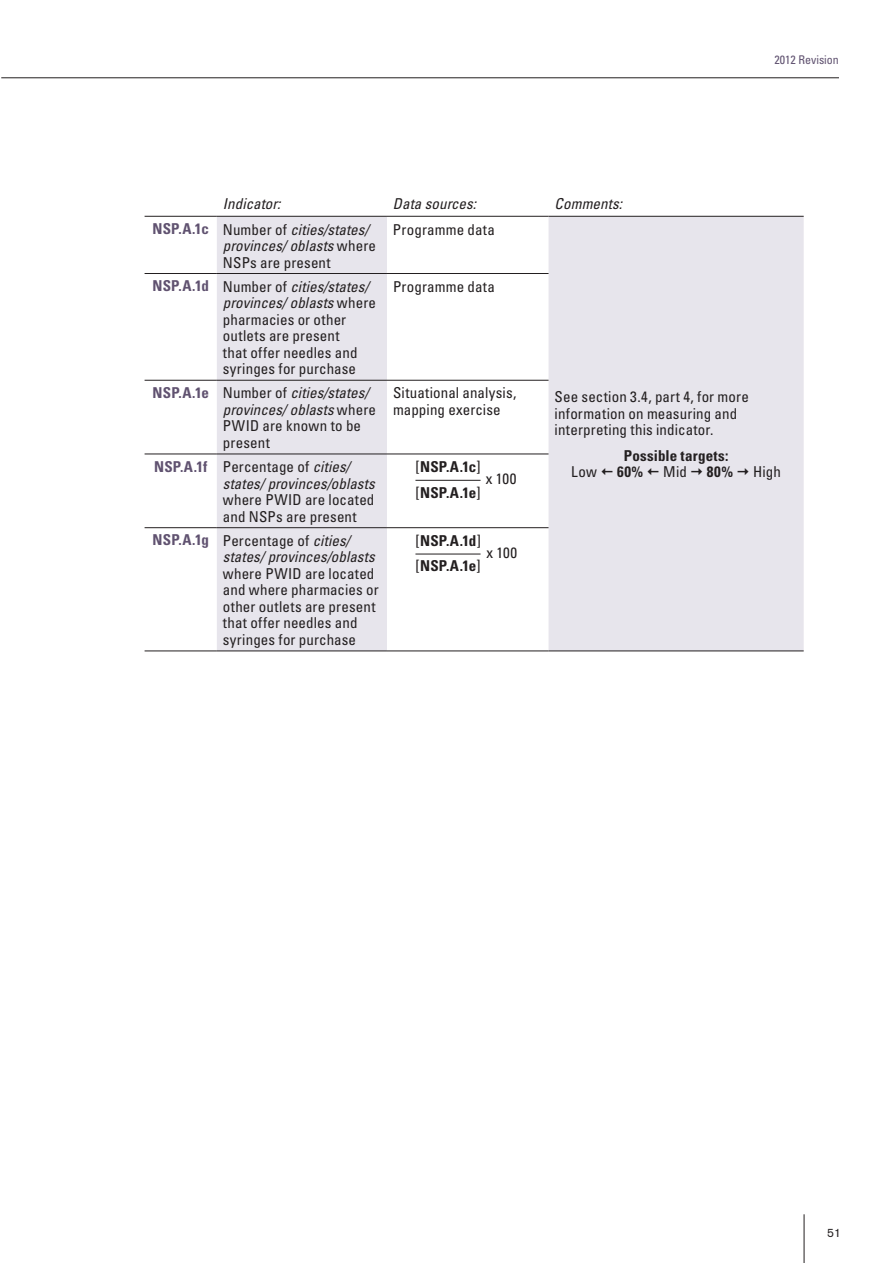
<style>
.page{position:relative;width:893px;height:1263px;background:#fff}
.page>*{position:absolute;margin:0;border:0;box-sizing:border-box;transform-origin:0 0}
.t1{font:condensed 15px/16.5px "Univers";letter-spacing:.005em;color:#231f20}
.t2{font:italic condensed 15px/16.5px "Univers";letter-spacing:.005em;color:#231f20}
.t3{font:700 condensed 15px "Univers";letter-spacing:.02em;color:#231f20}
.t4{font:condensed 12px "Univers";color:#605270}
.t5{font:12px "Akzidenz Grotesk BQ";color:#231f20}
.s1{font-weight:700;font-style:normal;color:#605270}
.s2{font-style:normal}
.s3{font-weight:700;color:#605270}
.s4{font-style:italic}
.s5{font-weight:400}
</style>
<div class="page">
<svg style="left:145px;top:215px;width:659px;height:1px"></svg>
<svg style="left:217px;top:217px;width:587px;height:433px;fill:#e7e5ec"></svg>
<hr style="left:549px;top:650px;width:255px;height:1px;background:#231f20">
<hr style="left:145px;top:273px;width:72px;height:1px;background:#231f20">
<hr style="left:217px;top:273px;width:170px;height:1px;background:#231f20">
<hr style="left:387px;top:273px;width:162px;height:1px;background:#231f20">
<hr style="left:145px;top:380px;width:72px;height:1px;background:#231f20">
<hr style="left:217px;top:380px;width:170px;height:1px;background:#231f20">
<hr style="left:387px;top:380px;width:162px;height:1px;background:#231f20">
<hr style="left:145px;top:454px;width:72px;height:1px;background:#231f20">
<hr style="left:217px;top:454px;width:170px;height:1px;background:#231f20">
<hr style="left:387px;top:454px;width:162px;height:1px;background:#231f20">
<hr style="left:145px;top:527px;width:72px;height:1px;background:#231f20">
<hr style="left:217px;top:527px;width:170px;height:1px;background:#231f20">
<hr style="left:387px;top:527px;width:162px;height:1px;background:#231f20">
<hr style="left:145px;top:650px;width:72px;height:1px;background:#231f20">
<hr style="left:217px;top:650px;width:170px;height:1px;background:#231f20">
<hr style="left:387px;top:650px;width:162px;height:1px;background:#231f20">
<hr style="left:145px;top:216px;width:72px;height:1px;background:#231f20">
<hr style="left:217px;top:216px;width:170px;height:1px;background:#231f20">
<hr style="left:387px;top:216px;width:162px;height:1px;background:#231f20">
<hr style="left:549px;top:216px;width:255px;height:1px;background:#231f20">
<hr style="left:415px;top:480px;width:66px;height:1px;background:#231f20">
<hr style="left:415px;top:554px;width:66px;height:1px;background:#231f20">
<hr style="left:1px;top:78px;width:838px;height:1px;background:#231f20">
<hr style="left:804px;top:1214px;width:1px;height:49px;background:#231f20">
<svg style="left:602px;top:468px;width:10px;height:7px"></svg>
<svg style="left:648px;top:468px;width:11px;height:7px"></svg>
<svg style="left:691px;top:468px;width:11px;height:7px"></svg>
<svg style="left:738px;top:468px;width:11px;height:7px"></svg>
<p class="t2" style="left:223px;top:195px;width:59px">Indicator:</p>
<p class="t2" style="left:393px;top:195px;width:85px">Data sources:</p>
<p class="t2" style="left:555px;top:195px;width:69px">Comments:</p>
<p class="t2" style="left:223px;top:220px;width:155px;text-indent:-70px"><span class="s1">NS P.A.1c</span> <span class="s2">N umber of</span> cities/states/ provinces/ oblasts <span class="s2">where<br>NSP</span></p>
<p class="t1" style="left:393px;top:220px;width:103px">Programme data</p>
<p class="t1" style="left:250px;top:253px;width:82px">s are present</p>
<p class="t4" style="left:774px;top:52px;width:66px">2012 Revision</p>
<p class="t1" style="left:223px;top:278px;width:155px;text-indent:-70px"><span class="s3">NS P.A.1d</span> N umber of <span class="s4">cities/states/ provinces/ oblasts</span> where pharmacies or other outlets are present<br>that offer needles and syringes for purchase</p>
<p class="t1" style="left:393px;top:278px;width:103px">Programme data</p>
<p class="t1" style="left:223px;top:384px;width:155px;text-indent:-70px"><span class="s3">NS P.A.1e</span> N umber of <span class="s4">cities/states/ provinces/ oblasts</span> where<br>PWID are known to be present</p>
<p class="t1" style="left:393px;top:384px;width:125px">Situational analysis, mapping exercise</p>
<p class="t2" style="left:223px;top:458px;width:153px;text-indent:-69px"><span class="s1">NSP.A.1f</span> <span class="s2">Percentage of</span> cities/ states/ provinces/oblasts</p>
<p class="t1" style="left:223px;top:491px;width:153px">where PWID are located and NSP</p>
<p class="t3" style="left:415px;top:458px;width:67px"><span class="s5">[</span>NSP.A.1c<span class="s5">]</span></p>
<p class="t1" style="left:486px;top:470px;width:32px">x 100</p>
<p class="t3" style="left:415px;top:483px;width:67px"><span class="s5">[</span>NSP.A.1e<span class="s5">]</span></p>
<p class="t1" style="left:276px;top:508px;width:82px">s are present</p>
<p class="t2" style="left:223px;top:532px;width:153px;text-indent:-70px"><span class="s1">NSP.A.1g</span> <span class="s2">Percentage of</span> cities/ states/ provinces/oblasts</p>
<p class="t1" style="left:223px;top:565px;width:157px">where PWID are located and where pharmacies or other outlets are present that offer needles and syringes for purchase</p>
<p class="t3" style="left:415px;top:531px;width:67px"><span class="s5">[</span>NSP.A.1d<span class="s5">]</span></p>
<p class="t1" style="left:486px;top:544px;width:32px">x 100</p>
<p class="t3" style="left:415px;top:557px;width:67px"><span class="s5">[</span>NSP.A.1e<span class="s5">]</span></p>
<p class="t1" style="left:555px;top:388px;width:196px">See section 3.4, part 4, for more information on measuring and interpreting this indicator.</p>
<p class="t3" style="left:624px;top:446px;width:106px">Possible targets:</p>
<p class="t1" style="left:571px;top:463px;width:27px">Low</p>
<p class="t3" style="left:617px;top:463px;width:28px">60%</p>
<p class="t1" style="left:663px;top:463px;width:25px">Mid</p>
<p class="t3" style="left:707px;top:463px;width:28px">80%</p>
<p class="t1" style="left:753px;top:463px;width:29px">High</p>
<p class="t5" style="left:827px;top:1225px;width:15px">51</p>
</div>
